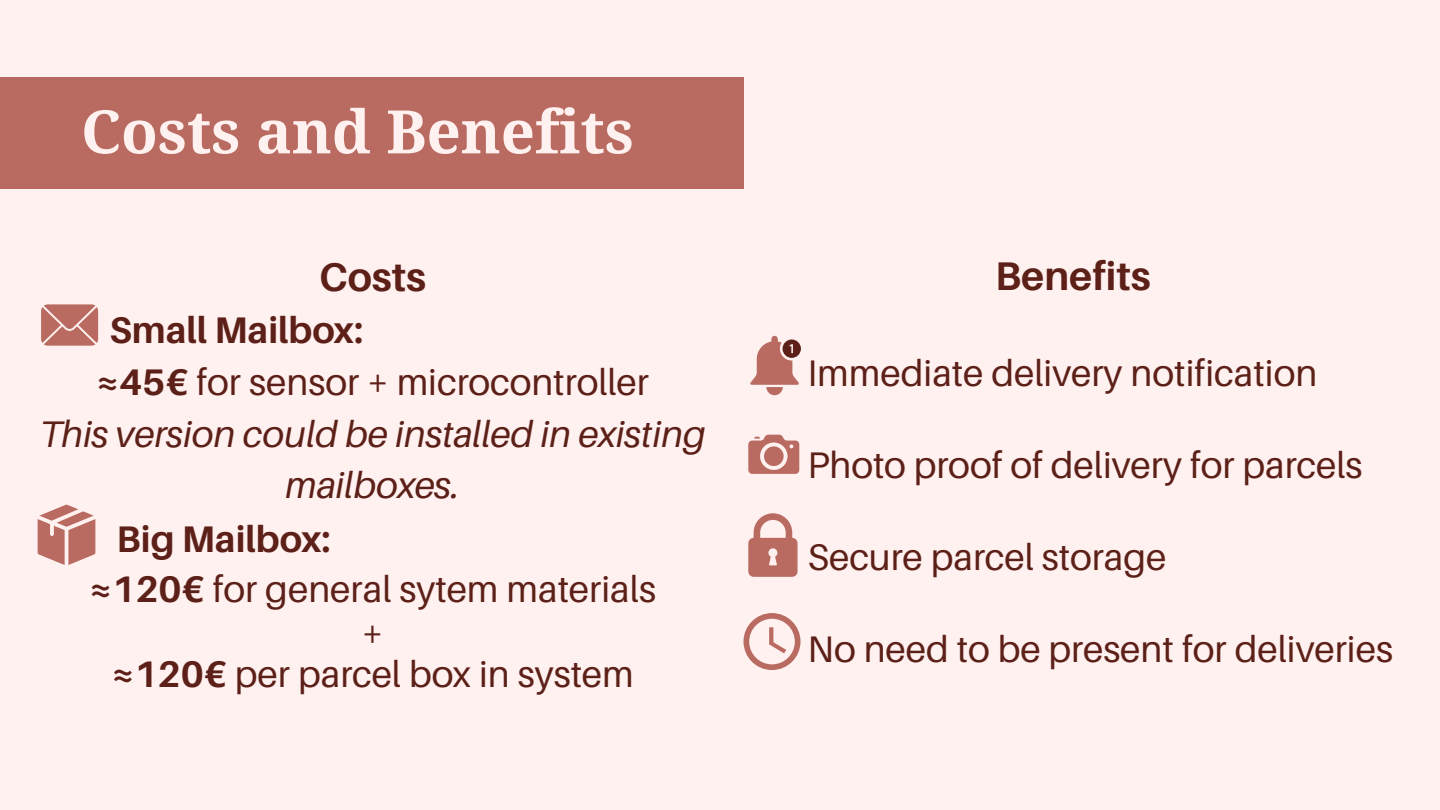
<style>
.page{position:relative;width:1440px;height:810px;background:#fff1ef}
.page>*{position:absolute;margin:0;border:0;box-sizing:border-box;transform-origin:0 0}
.t1{font:700 60px "Droid Serif";color:#fff1ef}
.t2{font:700 40px "Aileron";color:#5c2018}
.t3{font:37px "Aileron";color:#5c2018}
.t4{font:italic 37px/51.8px "Aileron";color:#5c2018;text-align:center}
.t5{font:700 37px "Aileron";color:#5c2018}
.s1{font-weight:700}
</style>
<div class="page">
<div style="left:0;top:78px;width:744px;height:111px;background:#b96b61"></div>
<svg style="left:783px;top:340px;width:18px;height:18px"></svg>
<svg style="left:750px;top:336px;width:49px;height:59px"></svg>
<svg style="left:748px;top:435px;width:51px;height:39px"></svg>
<svg style="left:748px;top:513px;width:50px;height:64px"></svg>
<svg style="left:744px;top:613px;width:57px;height:57px"></svg>
<svg style="left:41px;top:304px;width:57px;height:42px;background:#c27d74"></svg>
<svg style="left:38px;top:505px;width:57px;height:60px"></svg>
<h1 class="t1" style="left:81px;top:98px;width:554px">Costs and Benefits</h1>
<p class="t2" style="left:319px;top:252px;width:109px">Costs</p>
<p class="t5" style="left:109px;top:307px;width:255px">Small Mailbox:</p>
<p class="t3" style="left:96px;top:359px;width:555px"><span class="s1">≈45€</span> for sensor + microcontroller</p>
<p class="t4" style="left:39px;top:407px;width:668px">This version could be installed in existing mailboxes.</p>
<p class="t5" style="left:117px;top:516px;width:215px">Big Mailbox:</p>
<p class="t3" style="left:89px;top:566px;width:568px"><span class="s1">≈120€</span> for general sytem materials</p>
<p class="t3" style="left:362px;top:610px;width:23px">+</p>
<p class="t3" style="left:111px;top:651px;width:524px"><span class="s1">≈120€</span> per parcel box in system</p>
<h2 class="t2" style="left:995px;top:252px;width:157px">Benefits</h2>
<p class="t3" style="left:807px;top:350px;width:511px">Immediate delivery notification</p>
<p class="t3" style="left:807px;top:442px;width:557px">Photo proof of delivery for parcels</p>
<p class="t3" style="left:807px;top:534px;width:361px">Secure parcel storage</p>
<p class="t3" style="left:807px;top:627px;width:587px">No need to be present for deliveries</p>
</div>
